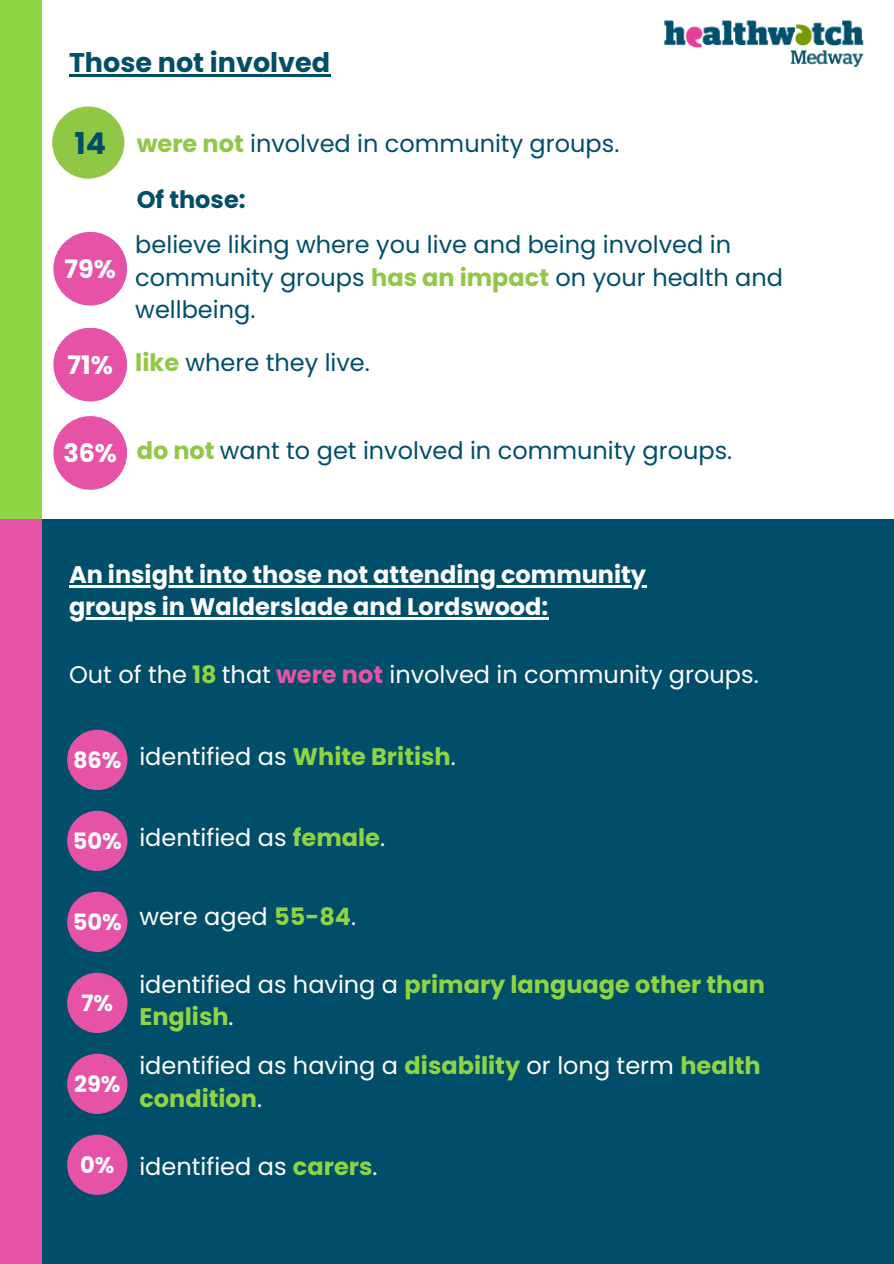
<style>
.page{position:relative;width:894px;height:1264px;background:#fff}
.page>*{position:absolute;margin:0;border:0;box-sizing:border-box;transform-origin:0 0}
.t1{font:700 30px "Poppins";color:#004e6a}
.t2{font:700 27px "Poppins";color:#004e6a}
.t3{font:700 25.35px "Poppins";color:#fff}
.t4{font:24px/32.7px "Poppins";color:#004e6a}
.t5{font:24px/32.7px "Poppins";color:#fff}
.t6{font:700 24px/32.7px "Poppins";color:#fff}
.t7{font:700 24px/32.7px "Poppins";color:#8fd443}
.t8{font:700 24px "Poppins";color:#004e6a}
.t9{font:700 22.5px "Poppins";color:#fff}
.s1{font-weight:700;color:#90c744}
.s2{font-weight:700;color:#8fd443}
.s3{font-weight:700;color:#e653a6}
.s4{font-weight:400;color:#fff}
</style>
<div class="page">
<div style="left:0;top:519px;width:892px;height:744px;background:#004e6a"></div>
<div style="left:0;top:0;width:41px;height:1263px;background:#8fd443"></div>
<img style="left:664px;top:20px;width:200px;height:47px">
<div style="left:52px;top:106px;width:72px;height:73px;background:#90c744;border-radius:50%"></div>
<div style="left:67px;top:1134px;width:60px;height:60px;background:#e653a6;border-radius:50%"></div>
<div style="left:67px;top:1053px;width:60px;height:60px;background:#e653a6;border-radius:50%"></div>
<div style="left:67px;top:891px;width:60px;height:61px;background:#e653a6;border-radius:50%"></div>
<div style="left:67px;top:810px;width:60px;height:61px;background:#e653a6;border-radius:50%"></div>
<div style="left:67px;top:729px;width:60px;height:61px;background:#e653a6;border-radius:50%"></div>
<div style="left:67px;top:972px;width:60px;height:60px;background:#e653a6;border-radius:50%"></div>
<hr style="left:69px;top:74px;width:261px;height:3px;background:#004e6a">
<div style="left:53px;top:232px;width:74px;height:73px;background:#e653a6;border-radius:50%"></div>
<div style="left:53px;top:328px;width:74px;height:73px;background:#e653a6;border-radius:50%"></div>
<div style="left:53px;top:416px;width:74px;height:74px;background:#e653a6;border-radius:50%"></div>
<hr style="left:69px;top:585px;width:577px;height:2px;background:#fff">
<hr style="left:69px;top:617px;width:479px;height:3px;background:#fff">
<div style="left:0;top:519px;width:41px;height:744px;background:#e653a6"></div>
<p class="t2" style="left:69px;top:44px;width:262px">Those not involved</p>
<p class="t1" style="left:74px;top:123px;width:33px">14</p>
<p class="t3" style="left:64px;top:251px;width:53px">79%</p>
<h2 class="t3" style="left:68px;top:347px;width:47px">71%</h2>
<p class="t4" style="left:137px;top:127px;width:484px"><span class="s1">were not</span> involved in community groups.</p>
<h2 class="t8" style="left:137px;top:182px;width:110px">Of those:</h2>
<h2 class="t4" style="left:135px;top:228px;width:649px">believe liking where you live and being involved in community groups <span class="s1">has an impact</span> on your health and wellbeing.</h2>
<p class="t4" style="left:135px;top:346px;width:236px"><span class="s1">like</span> where they live.</p>
<h2 class="t3" style="left:63px;top:435px;width:55px">36%</h2>
<p class="t4" style="left:137px;top:434px;width:596px"><span class="s1">do not</span> want to get involved in community groups.</p>
<p class="t6" style="left:69px;top:558px;width:578px">An insight into those not attending community groups in Walderslade and Lordswood:</p>
<h2 class="t5" style="left:69px;top:658px;width:691px">Out of the <span class="s2">18</span> that <span class="s3">were not</span> involved in community groups.</h2>
<p class="t9" style="left:73px;top:744px;width:50px">86%</p>
<h2 class="t5" style="left:139px;top:740px;width:318px">identified as <span class="s2">White British</span>.</h2>
<p class="t9" style="left:73px;top:825px;width:50px">50%</p>
<h2 class="t5" style="left:139px;top:821px;width:247px">identified as <span class="s2">female</span>.</h2>
<h1 class="t9" style="left:73px;top:906px;width:50px">50%</h1>
<h2 class="t9" style="left:81px;top:987px;width:33px">7%</h2>
<p class="t9" style="left:74px;top:1068px;width:48px">29%</p>
<p class="t5" style="left:139px;top:900px;width:218px">were aged <span class="s2">55-84</span>.</p>
<p class="t7" style="left:139px;top:967px;width:627px"><span class="s4">identified as having a</span> primary language other than<br>English<span class="s4">.</span></p>
<h1 class="t5" style="left:139px;top:1049px;width:622px">identified as having a <span class="s2">disability</span> or long term <span class="s2">health condition</span>.</h1>
<h1 class="t9" style="left:80px;top:1148px;width:36px">0%</h1>
<h1 class="t5" style="left:139px;top:1149px;width:240px">identified as <span class="s2">carers</span>.</h1>
</div>
